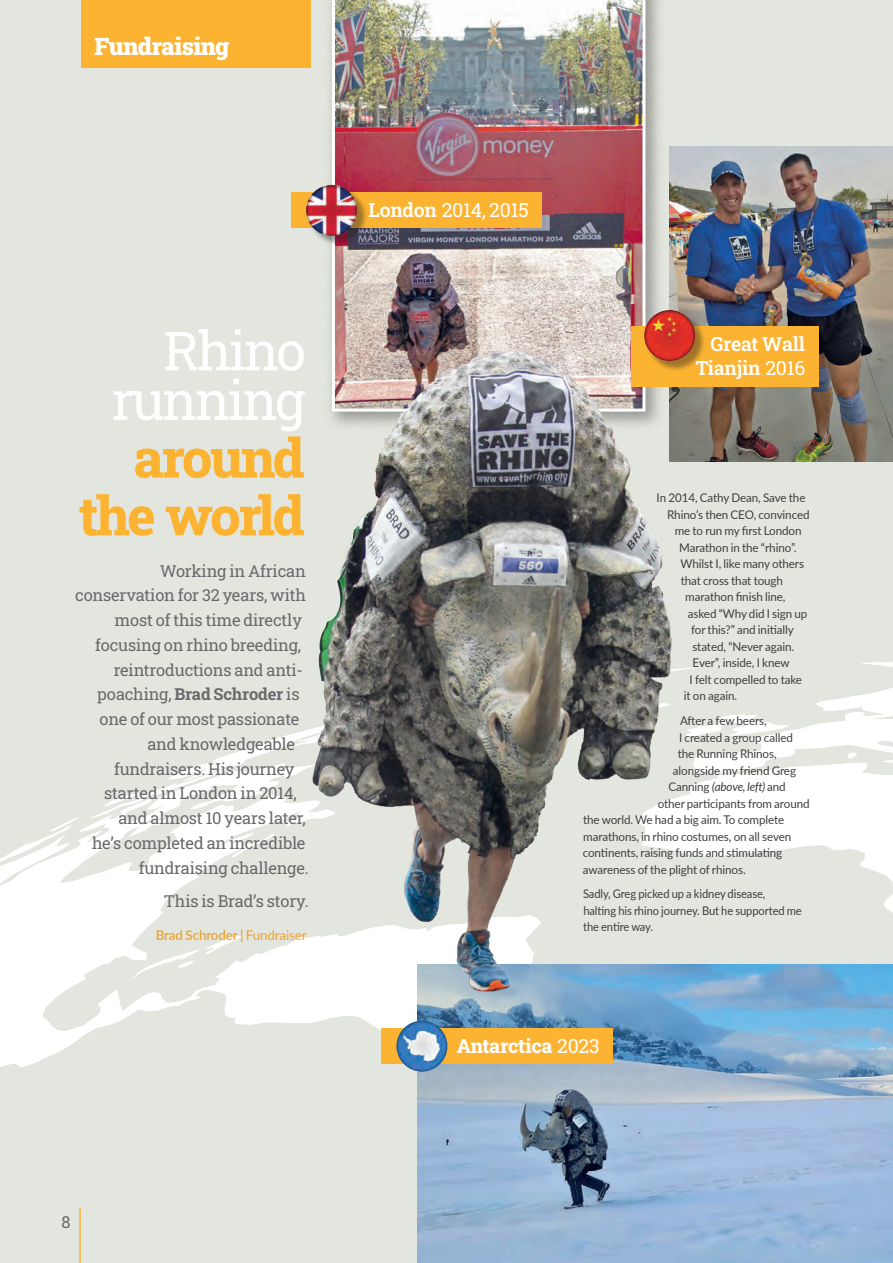
<style>
.page{position:relative;width:893px;height:1263px;background:#e3e6de}
.page>*{position:absolute;margin:0;border:0;box-sizing:border-box;transform-origin:0 0}
._1__Sub_1{font:800 54px "Roboto Slab";letter-spacing:-.045em;color:#fcb331}
._1__Sub_1-2{font:54px "Roboto Slab";letter-spacing:-.045em;color:#fff}
._1__Sub_1-3{font:900 24px "Roboto Slab";letter-spacing:-.02em;color:#fff}
._2__Sub_2{font:600 19.5px/24.8px "Roboto Slab";letter-spacing:-.01em;color:#fff;text-align:right}
._2__Sub_2-2{font:19.5px "Roboto Slab";letter-spacing:-.01em;color:#fff}
._2__Sub_2-3{font:800 19.5px "Roboto Slab";letter-spacing:-.01em;color:#fff}
._5__Standfirst{font:16.5px "Roboto Slab";letter-spacing:-.015em;color:#69696c}
._5__Standfirst-2{font:700 16.5px "Roboto Slab";letter-spacing:-.01em;color:#69696c}
._5__Author_name{font:600 13.5px "Lato";letter-spacing:-.01em;color:#eca333}
._0__Body{font:12px "Lato";letter-spacing:-.01em;color:#3e3e3f}
._0__Body-2{font:12px/16.5px "Lato";letter-spacing:-.01em;color:#3e3e3f;scale:.93 1}
._0__Body-3{font:italic 12px "Lato";letter-spacing:-.01em;color:#3e3e3f}
.s1{font-weight:400}
.s2{font-weight:600}
.s3{font-style:normal}
</style>
<div class="page">
<svg style="left:702px;top:688px;width:191px;height:225px;fill:#fff"></svg>
<svg style="left:847px;top:752px;width:10px;height:7px"></svg>
<svg style="left:702px;top:714px;width:88px;height:23px"></svg>
<svg style="left:862px;top:662px;width:31px;height:5px"></svg>
<svg style="left:212px;top:738px;width:66px;height:25px"></svg>
<svg style="left:0;top:767px;width:402px;height:300px"></svg>
<svg style="left:0;top:768px;width:228px;height:101px"></svg>
<svg style="left:131px;top:935px;width:114px;height:44px"></svg>
<div style="left:323px;top:0;width:343px;height:432px;background:#231f20;opacity:.37"></div>
<img style="left:332px;top:0;width:313px;height:316px">
<img style="left:417px;top:964px;width:476px;height:299px">
<img style="left:278px;top:316px;width:424px;height:725px">
<img style="left:669px;top:146px;width:224px;height:315px">
<div style="left:81px;top:0;width:229px;height:68px;background:#fcb331"></div>
<hr style="left:79px;top:1207px;width:2px;height:56px;background:#fcb331">
<div style="left:382px;top:1028px;width:231px;height:35px;background:#fcb331"></div>
<img style="left:396px;top:1021px;width:51px;height:51px;border-radius:26px">
<div style="left:631px;top:326px;width:187px;height:61px;background:#fcb331"></div>
<div style="left:646px;top:311px;width:60px;height:61px;background:#231f20;opacity:.42"></div>
<img style="left:644px;top:310px;width:51px;height:51px;border-radius:26px">
<div style="left:291px;top:192px;width:251px;height:36px;background:#fcb331"></div>
<div style="left:307px;top:186px;width:61px;height:61px;background:#231f20;opacity:.42"></div>
<img style="left:306px;top:185px;width:51px;height:51px;border-radius:26px">
<p class="_1__Sub_1-3" style="left:94px;top:30px;width:137px">Fundraising</p>
<p class="_1__Sub_1-2" style="left:163px;top:314px;width:144px">Rhino</p>
<p class="_1__Sub_1-2" style="left:112px;top:363px;width:195px">running</p>
<p class="_1__Sub_1" style="left:133px;top:421px;width:173px">around</p>
<p class="_1__Sub_1" style="left:79px;top:479px;width:227px">the world</p>
<p class="_5__Standfirst" style="left:160px;top:559px;width:148px">Working in African</p>
<p class="_5__Standfirst" style="left:75px;top:584px;width:232px">conservation for 32 years, with</p>
<p class="_5__Standfirst" style="left:115px;top:609px;width:189px">most of this time directly</p>
<p class="_5__Standfirst" style="left:95px;top:634px;width:207px">focusing on rhino breeding,</p>
<p class="_5__Standfirst" style="left:114px;top:658px;width:191px">reintroductions and anti-</p>
<p class="_5__Standfirst-2" style="left:97px;top:683px;width:204px"><span class="s1">poaching,</span> Brad Schroder <span class="s1">is</span></p>
<p class="_5__Standfirst" style="left:100px;top:708px;width:201px">one of our most passionate</p>
<p class="_5__Standfirst" style="left:147px;top:733px;width:149px">and knowledgeable</p>
<p class="_5__Standfirst" style="left:114px;top:757px;width:182px">fundraisers. His journey</p>
<p class="_5__Standfirst" style="left:104px;top:782px;width:194px">started in London in 2014,</p>
<p class="_5__Standfirst" style="left:118px;top:807px;width:189px">and almost 10 years later,</p>
<p class="_5__Standfirst" style="left:92px;top:832px;width:215px">he’s completed an incredible</p>
<p class="_5__Standfirst" style="left:139px;top:856px;width:171px">fundraising challenge.</p>
<p class="_5__Standfirst" style="left:164px;top:889px;width:146px">This is Brad’s story.</p>
<p class="_5__Author_name" style="left:156px;top:925px;width:152px">Brad Schroder | <span class="s1">Fundraiser</span></p>
<p class="_2__Sub_2-2" style="left:368px;top:196px;width:162px"><span class="s2">London</span> 2014, 2015</p>
<p class="_2__Sub_2" style="left:696px;top:331px;width:111px">Great Wall<br>Tianjin <span class="s1">2016</span></p>
<p class="_0__Body" style="left:657px;top:489px;width:150px">In 2014, Cathy Dean, Save the</p>
<p class="_0__Body" style="left:667px;top:506px;width:144px">Rhino’s then CEO, convinced</p>
<p class="_0__Body" style="left:675px;top:522px;width:128px">me to run my first London</p>
<p class="_0__Body" style="left:679px;top:539px;width:119px">Marathon in the “rhino”.</p>
<p class="_0__Body" style="left:680px;top:555px;width:125px">Whilst I, like many others</p>
<p class="_0__Body" style="left:681px;top:572px;width:104px">that cross that tough</p>
<p class="_0__Body" style="left:685px;top:588px;width:102px">marathon finish line,</p>
<p class="_0__Body" style="left:688px;top:605px;width:121px">asked “Why did I sign up</p>
<p class="_0__Body" style="left:691px;top:621px;width:104px">for this?” and initially</p>
<p class="_0__Body" style="left:692px;top:638px;width:103px">stated, “Never again.</p>
<p class="_0__Body" style="left:693px;top:654px;width:98px">Ever”, inside, I knew</p>
<p class="_0__Body" style="left:690px;top:671px;width:114px">I felt compelled to take</p>
<p class="_0__Body" style="left:684px;top:687px;width:55px">it on again.</p>
<p class="_0__Body" style="left:680px;top:712px;width:88px">After a few beers,</p>
<p class="_0__Body" style="left:679px;top:729px;width:115px">I created a group called</p>
<p class="_0__Body" style="left:678px;top:745px;width:101px">the Running Rhinos,</p>
<p class="_0__Body" style="left:673px;top:762px;width:125px">alongside my friend Greg</p>
<p class="_0__Body-3" style="left:668px;top:780px;width:119px"><span class="s3">Canning</span> (above, left) <span class="s3">and</span></p>
<p class="_0__Body" style="left:658px;top:795px;width:153px">other participants from around</p>
<p class="_0__Body" style="left:583px;top:811px;width:203px">the world. We had a big aim. To complete</p>
<p class="_0__Body" style="left:583px;top:828px;width:210px">marathons, in rhino costumes, on all seven</p>
<p class="_0__Body" style="left:583px;top:844px;width:201px">continents, raising funds and stimulating</p>
<p class="_0__Body" style="left:583px;top:861px;width:164px">awareness of the plight of rhinos.</p>
<p class="_0__Body-2" style="left:583px;top:885px;width:237px">Sadly, Greg picked up a kidney disease,<br>halting his rhino journey. But he supported me the entire way.</p>
<p class="_2__Sub_2-3" style="left:457px;top:1032px;width:144px">Antarctica <span class="s1">2023</span></p>
<h3 class="_5__Standfirst" style="left:61px;top:1211px;width:11px">8</h3>
</div>
